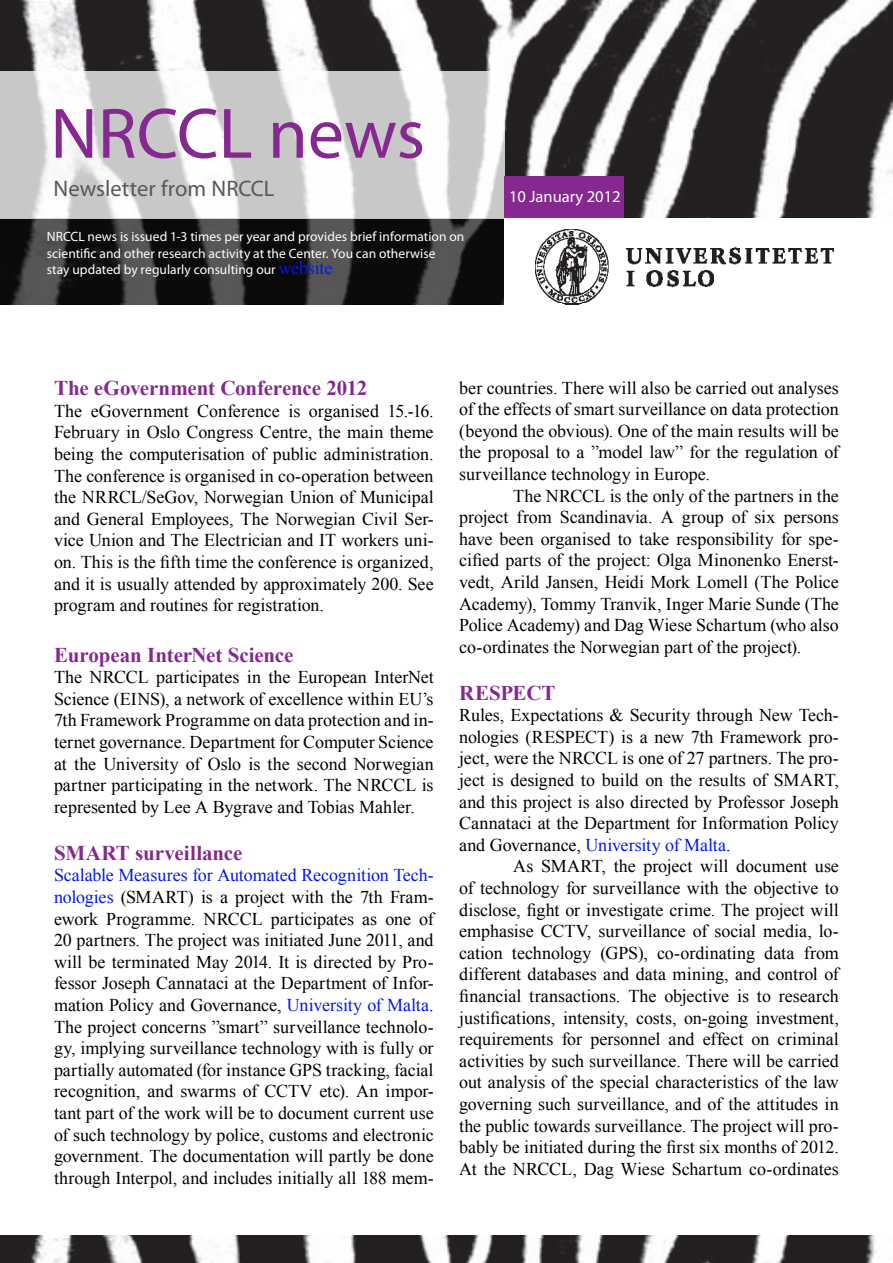
<style>
.page{position:relative;width:893px;height:1263px;background:#fff}
.page>*{position:absolute;margin:0;border:0;box-sizing:border-box;transform-origin:0 0}
.t1{font:72px "Myriad Pro";color:#852890}
.t2{font:22.5px "Myriad Pro";color:#57585a}
.tittel{font:700 21px "Times New Roman";letter-spacing:-.005em;color:#852890}
.Brødtekst{font:18px/21.6px "Times New Roman";letter-spacing:-.005em;color:#000;text-align:justify}
.t3{font:16.5px "Myriad Pro";color:#fff}
.t4{font:13.5px "Myriad Pro";letter-spacing:.005em;color:#fff}
.s1{font-family:"Times New Roman";font-size:18px;color:#001ae6}
.s2{color:#001ae6}
</style>
<div class="page">
<img style="left:0;top:1235px;width:893px;height:28px">
<img style="left:0;top:0;width:893px;height:218px">
<svg style="left:0;top:219px;width:504px;height:86px;background:#272526"></svg>
<svg style="left:0;top:71px;width:505px;height:148px;fill:#c9c8c9"></svg>
<div style="left:505px;top:176px;width:119px;height:43px;background:#852890"></div>
<img style="left:536px;top:230px;width:298px;height:75px">
<p class="t1" style="left:50px;top:89px;width:376px">NRCCL news</p>
<p class="t2" style="left:53px;top:174px;width:222px">Newsletter from NRCCL</p>
<p class="t4" style="left:47px;top:228px;width:419px">NRCCL news is issued 1-3 times per year and provides brief information on</p>
<p class="t4" style="left:47px;top:245px;width:390px">scientific and other research activity at the Center. You can otherwise</p>
<p class="t4" style="left:47px;top:261px;width:287px">stay updated by regularly consulting our <span class="s1">website</span></p>
<p class="t3" style="left:509px;top:187px;width:113px">10 January 2012</p>
<p class="tittel" style="left:54px;top:374px;width:315px">The eGovernment Conference 2012</p>
<p class="Brødtekst" style="left:54px;top:400px;width:381px">The eGovernment Conference is organised 15.-16.<br>February in Oslo Congress Centre, the main theme being the computerisation of public administration.<br>The conference is organised in co-operation between the NRRCL/SeGov, Norwegian Union of Municipal and General Employees, The Norwegian Civil Ser&shy;vice Union and The Electrician and IT workers uni&shy;on. This is the fifth time the conference is organized, and it is usually attended by approximately 200. See program and routines for registration.</p>
<p class="tittel" style="left:54px;top:640px;width:241px">European InterNet Science</p>
<p class="Brødtekst" style="left:54px;top:666px;width:381px">The NRCCL participates in the European InterNet Science (EINS), a network of excellence within EU’s 7th Framework Programme on data protection and in&shy;ternet governance. Department for Computer Science at the University of Oslo is the second Norwegian partner participating in the network. The NRCCL is represented by Lee A Bygrave and Tobias Mahler.</p>
<p class="tittel" style="left:54px;top:838px;width:190px">SMART surveillance</p>
<p class="Brødtekst" style="left:54px;top:864px;width:381px"><span class="s2">Scalable Measures for Automated Recognition Tech&shy;nologies</span> (SMART) is a project with the 7th Fram&shy;ework Programme. NRCCL participates as one of 20 partners. The project was initiated June 2011, and will be terminated May 2014. It is directed by Pro&shy;fessor Joseph Cannataci at the Department of Infor&shy;mation Policy and Governance, <span class="s2">University of Malta</span>.<br>The project concerns ”smart” surveillance technolo&shy;gy, implying surveillance technology with is fully or partially automated (for instance GPS tracking, facial recognition, and swarms of CCTV etc). An impor&shy;tant part of the work will be to document current use of such technology by police, customs and electronic government. The documentation will partly be done through Interpol, and includes initially all 188 mem-</p>
<p class="Brødtekst" style="left:459px;top:376px;width:381px">ber countries. There will also be carried out analyses of the effects of smart surveillance on data protection (beyond the obvious). One of the main results will be the proposal to a ”model law” for the regulation of surveillance technology in Europe.</p>
<p class="Brødtekst" style="left:459px;top:484px;width:381px;text-indent:54px">The NRCCL is the only of the partners in the project from Scandinavia. A group of six persons have been organised to take responsibility for spe&shy;cified parts of the project: Olga Minonenko Enerst&shy;vedt, Arild Jansen, Heidi Mork Lomell (The Police Academy), Tommy Tranvik, Inger Marie Sunde (The Police Academy) and Dag Wiese Schartum (who also co-ordinates the Norwegian part of the project).</p>
<p class="tittel" style="left:459px;top:678px;width:98px">RESPECT</p>
<p class="Brødtekst" style="left:459px;top:704px;width:381px">Rules, Expectations &amp; Security through New Tech&shy;nologies (RESPECT) is a new 7th Framework pro&shy;ject, were the NRCCL is one of 27 partners. The pro&shy;ject is designed to build on the results of SMART, and this project is also directed by Professor Joseph Cannataci at the Department for Information Policy and Governance, <span class="s2">University of Malta</span>.</p>
<p class="Brødtekst" style="left:459px;top:855px;width:381px;text-indent:54px">As SMART, the project will document use of technology for surveillance with the objective to disclose, fight or investigate crime. The project will emphasise CCTV, surveillance of social media, lo&shy;cation technology (GPS), co-ordinating data from different databases and data mining, and control of financial transactions. The objective is to research justifications, intensity, costs, on-going investment, requirements for personnel and effect on criminal activities by such surveillance. There will be carried out analysis of the special characteristics of the law governing such surveillance, and of the attitudes in the public towards surveillance. The project will pro&shy;bably be initiated during the first six months of 2012.<br>At the NRCCL, Dag Wiese Schartum co-ordinates</p>
</div>
